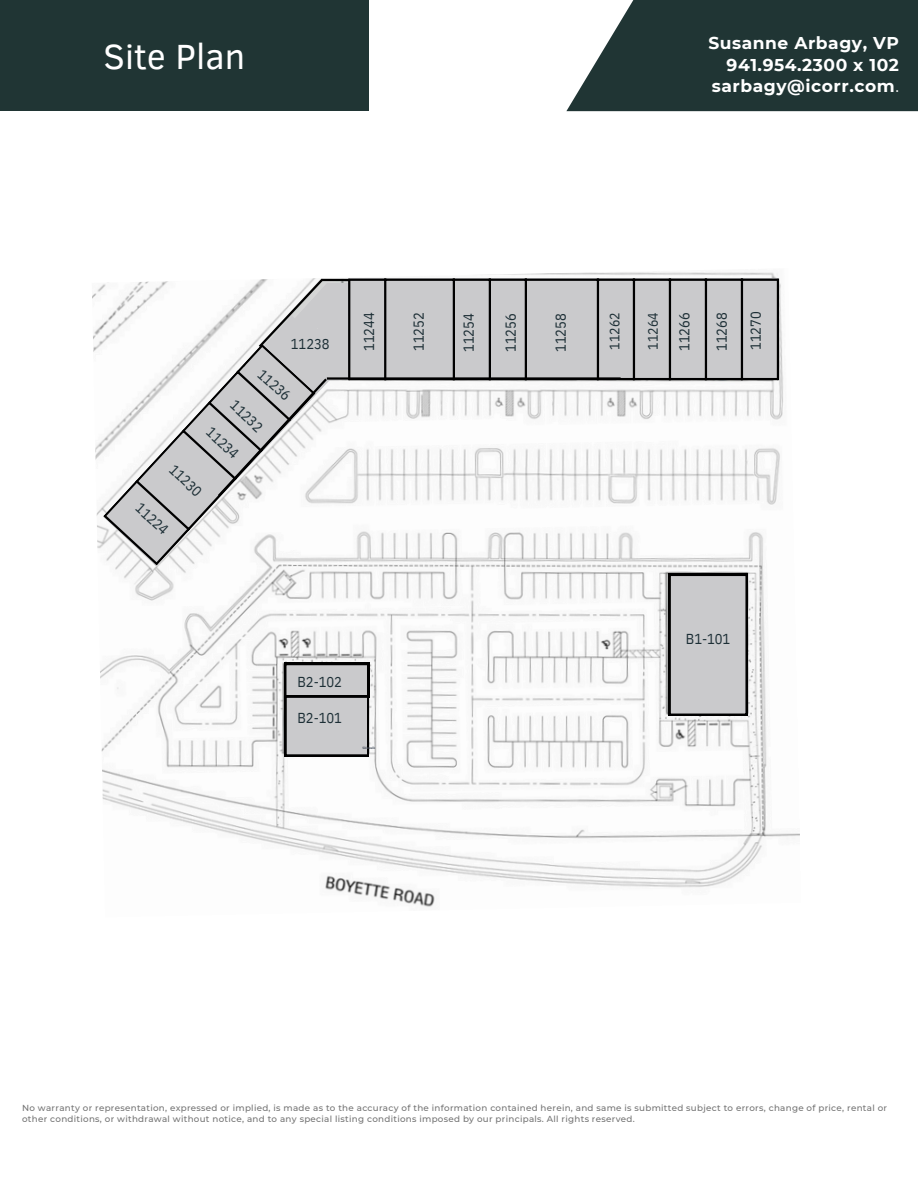
<style>
.page{position:relative;width:918px;height:1188px;background:#fff}
.page>*{position:absolute;margin:0;border:0;box-sizing:border-box;transform-origin:0 0}
.t1{font:35.85px "Clear Sans";color:#fff}
.t2{font:700 17.1px/21.3px "Montserrat";letter-spacing:.03em;color:#fff;text-align:right}
.t3{font:14.4px "IBM Plex Sans Cond";letter-spacing:-.005em;color:#1d2f36}
.t4{font:13.65px "IBM Plex Sans Cond";letter-spacing:-.005em;color:#1d2f36}
.t5{font:500 8.7px/10.9px "Montserrat";letter-spacing:.035em;color:#737373}
.t6{font:700 3.3px "IBM Plex Sans Cond";letter-spacing:-.005em;color:#4b5360}
.s1{font-weight:400}
</style>
<div class="page">
<div style="left:566px;top:0;width:352px;height:111px;background:#203534"></div>
<img style="left:92px;top:272px;width:708px;height:635px">
<hr style="left:322px;top:279px;width:294px;height:2px;background:#000">
<div style="left:349px;top:279px;width:430px;height:101px;background:#cacacc"></div>
<svg style="left:103px;top:316px;width:241px;height:250px"></svg>
<div style="left:327px;top:283px;width:22px;height:33px;background:#cacacc"></div>
<div style="left:289px;top:329px;width:59px;height:51px;background:#cacacc"></div>
<div style="left:319px;top:295px;width:29px;height:73px;background:#cacacc"></div>
<svg style="left:103px;top:344px;width:213px;height:222px"></svg>
<hr style="left:350px;top:378px;width:427px;height:2px;background:#000">
<hr style="left:350px;top:279px;width:427px;height:2px;background:#000">
<hr style="left:348px;top:279px;width:2px;height:101px;background:#000">
<hr style="left:384px;top:279px;width:2px;height:101px;background:#000">
<hr style="left:453px;top:279px;width:2px;height:101px;background:#000">
<hr style="left:489px;top:279px;width:2px;height:101px;background:#000">
<hr style="left:525px;top:279px;width:2px;height:101px;background:#000">
<hr style="left:597px;top:279px;width:2px;height:101px;background:#000">
<hr style="left:633px;top:279px;width:2px;height:101px;background:#000">
<hr style="left:669px;top:279px;width:2px;height:101px;background:#000">
<hr style="left:705px;top:279px;width:2px;height:101px;background:#000">
<hr style="left:741px;top:279px;width:2px;height:101px;background:#000">
<hr style="left:777px;top:279px;width:2px;height:101px;background:#000">
<svg style="left:256px;top:276px;width:88px;height:74px"></svg>
<hr style="left:327px;top:377px;width:294px;height:3px;background:#000">
<svg style="left:216px;top:376px;width:113px;height:123px"></svg>
<svg style="left:669px;top:574px;width:78px;height:142px;background:#bbbbbd"></svg>
<svg style="left:284px;top:663px;width:85px;height:93px;background:#b0b0b2"></svg>
<div style="left:0;top:1px;width:369px;height:110px;background:#203534"></div>
<h4 class="t1" style="left:104px;top:31px;width:143px">Site Plan</h4>
<h4 class="t2" style="left:708px;top:33px;width:192px">Susanne Arbagy, VP<br>941.954.2300 x 102 sarbagy@icorr.com<span class="s1">.</span></h4>
<h4 class="t3" style="left:291px;top:334px;width:40px">11238</h4>
<h4 class="t3" style="left:266px;top:365px;width:40px;rotate:42deg">11236</h4>
<h4 class="t3" style="left:239px;top:396px;width:40px;rotate:43deg">11232</h4>
<h4 class="t3" style="left:215px;top:423px;width:40px;rotate:43deg">11234</h4>
<h3 class="t3" style="left:179px;top:460px;width:40px;rotate:44deg">11230</h3>
<p class="t3" style="left:144px;top:499px;width:40px;rotate:42deg">11224</p>
<h2 class="t3" style="left:360px;top:351px;width:40px;rotate:-90deg">11244</h2>
<p class="t3" style="left:409px;top:351px;width:40px;rotate:-90deg">11252</p>
<h4 class="t3" style="left:459px;top:352px;width:40px;rotate:-90deg">11254</h4>
<h4 class="t3" style="left:501px;top:352px;width:40px;rotate:-90deg">11256</h4>
<h4 class="t3" style="left:551px;top:352px;width:40px;rotate:-90deg">11258</h4>
<h4 class="t3" style="left:746px;top:350px;width:40px;rotate:-90deg">11270</h4>
<h4 class="t3" style="left:675px;top:351px;width:40px;rotate:-90deg">11266</h4>
<h4 class="t3" style="left:712px;top:351px;width:40px;rotate:-90deg">11268</h4>
<p class="t4" style="left:644px;top:350px;width:38px;rotate:-90deg">11264</p>
<h3 class="t4" style="left:606px;top:350px;width:38px;rotate:-90deg">11262</h3>
<h4 class="t3" style="left:298px;top:672px;width:46px">B2-102</h4>
<h4 class="t3" style="left:298px;top:708px;width:46px">B2-101</h4>
<h4 class="t6" style="left:362px;top:746px;width:14px">Sidewalk</h4>
<h4 class="t3" style="left:686px;top:629px;width:46px">B1-101</h4>
<h4 class="t5" style="left:22px;top:1102px;width:867px">No warranty or representation, expressed or implied, is made as to the accuracy of the information contained herein, and same is submitted subject to errors, change of price, rental or other conditions, or withdrawal without notice, and to any special listing conditions imposed by our principals. All rights reserved.</h4>
</div>
